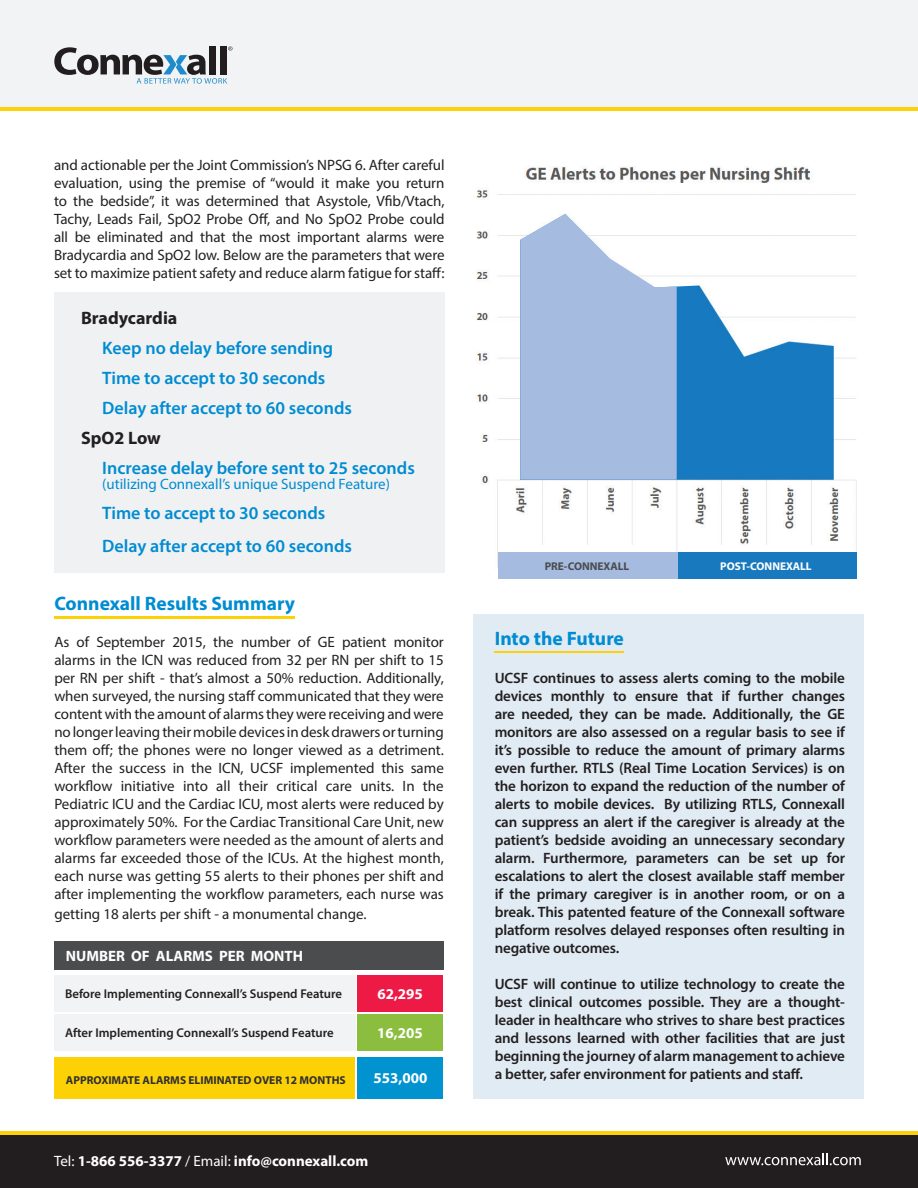
<style>
.page{position:relative;width:918px;height:1188px;background:#fff}
.page>*{position:absolute;margin:0;border:0;box-sizing:border-box;transform-origin:0 0}
.t1{font:700 19.5px "Myriad Pro";color:#008cd2}
.t2{font:600 18px/30px "Myriad Pro";color:#008cd2}
.t3{font:700 18px "Myriad Pro";color:#231f20}
.t4{font:15px/18px "Myriad Pro";color:#231f20;text-align:justify}
.t5{font:600 15px/18px "Myriad Pro";letter-spacing:-.01em;color:#231f20;text-align:justify}
.t6{font:700 15px "Myriad Pro";color:#fff}
.t7{font:15px "Myriad Pro";color:#008cd2}
.t8{font:600 12.75px "Myriad Pro";color:#231f20}
.t9{font:700 11.4px "Myriad Pro";color:#312f30}
.t10{font:700 11.25px "Myriad Pro";color:#fff}
.t11{font:700 11.25px "Myriad Pro";color:#4b4c4d}
.s1{font-weight:400}
</style>
<div class="page">
<div style="left:357px;top:1058px;width:86px;height:41px;background:#0093d0"></div>
<div style="left:55px;top:941px;width:389px;height:29px;background:#4b4c4d"></div>
<div style="left:357px;top:1014px;width:86px;height:36px;background:#8bbd3f"></div>
<div style="left:54px;top:1014px;width:301px;height:36px;background:#f2f3f4"></div>
<div style="left:357px;top:975px;width:86px;height:36px;background:#ed1a46"></div>
<div style="left:54px;top:975px;width:301px;height:36px;background:#f2f3f4"></div>
<div style="left:474px;top:614px;width:390px;height:485px;background:#e1ebf4"></div>
<div style="left:54px;top:292px;width:390px;height:280px;background:#f0f1f2"></div>
<div style="left:0;top:0;width:918px;height:108px;background:#f2f3f4"></div>
<svg style="left:54px;top:46px;width:179px;height:38px"></svg>
<div style="left:0;top:1134px;width:918px;height:54px;background:#221d1f"></div>
<svg style="left:725px;top:1153px;width:136px;height:12px"></svg>
<hr style="left:0;top:1131px;width:918px;height:3px;background:#fcd207">
<hr style="left:0;top:108px;width:918px;height:3px;background:#fcd207">
<hr style="left:494px;top:651px;width:130px;height:2px;background:#fcd207">
<hr style="left:54px;top:617px;width:240px;height:2px;background:#fcd207">
<div style="left:55px;top:1058px;width:300px;height:41px;background:#fcd207"></div>
<img style="left:476px;top:167px;width:381px;height:404px">
<div style="left:677px;top:552px;width:179px;height:27px;background:#1979bf"></div>
<div style="left:498px;top:552px;width:179px;height:27px;background:#a5bbe0"></div>
<svg style="left:520px;top:214px;width:157px;height:266px;background:#b0c4e4"></svg>
<p class="t4" style="left:54px;top:156px;width:392px">and actionable per the Joint Commission’s NPSG 6. After careful evaluation, using the premise of “would it make you return to the bedside”, it was determined that Asystole, Vfib/Vtach, Tachy, Leads Fail, SpO2 Probe Off, and No SpO2 Probe could all be eliminated and that the most important alarms were Bradycardia and SpO2 low. Below are the parameters that were set to maximize patient safety and reduce alarm fatigue for staff:</p>
<p class="t3" style="left:81px;top:306px;width:98px">Bradycardia</p>
<p class="t2" style="left:102px;top:333px;width:251px">Keep no delay before sending<br>Time to accept to 30 seconds<br>Delay after accept to 60 seconds</p>
<p class="t3" style="left:81px;top:426px;width:81px">SpO2 Low</p>
<p class="t2" style="left:102px;top:453px;width:314px">Increase delay before sent to 25 seconds</p>
<p class="t7" style="left:102px;top:475px;width:289px">(utilizing Connexall’s unique Suspend Feature)</p>
<p class="t2" style="left:102px;top:496px;width:251px;line-height:33px">Time to accept to 30 seconds<br>Delay after accept to 60 seconds</p>
<h1 class="t1" style="left:54px;top:590px;width:242px">Connexall Results Summary</h1>
<p class="t4" style="left:54px;top:633px;width:391px">As of September 2015, the number of GE patient monitor alarms in the ICN was reduced from 32 per RN per shift to 15 per RN per shift - that’s almost a 50% reduction. Additionally, when surveyed, the nursing staff communicated that they were content with the amount of alarms they were receiving and were no longer leaving their mobile devices in desk drawers or turning them off; the phones were no longer viewed as a detriment.<br>After the success in the ICN, UCSF implemented this same workflow initiative into all their critical care units. In the Pediatric ICU and the Cardiac ICU, most alerts were reduced by approximately 50%. For the Cardiac Transitional Care Unit, new workflow parameters were needed as the amount of alerts and alarms far exceeded those of the ICUs. At the highest month, each nurse was getting 55 alerts to their phones per shift and after implementing the workflow parameters, each nurse was</p>
<p class="t4" style="left:54px;top:904px;width:314px">getting 18 alerts per shift - a monumental change.</p>
<p class="t6" style="left:66px;top:946px;width:239px">NUMBER OF ALARMS PER MONTH</p>
<p class="t8" style="left:65px;top:986px;width:279px">Before Implementing Connexall’s Suspend Feature</p>
<p class="t6" style="left:377px;top:984px;width:47px">62,295</p>
<p class="t6" style="left:377px;top:1023px;width:47px">16,205</p>
<p class="t8" style="left:65px;top:1025px;width:270px">After Implementing Connexall’s Suspend Feature</p>
<p class="t9" style="left:66px;top:1073px;width:281px">APPROXIMATE ALARMS ELIMINATED OVER 12 MONTHS</p>
<p class="t6" style="left:374px;top:1068px;width:55px">553,000</p>
<p class="t6" style="left:54px;top:1151px;width:316px"><span class="s1">Tel:</span> 1-866 556-3377 <span class="s1">/ Email:</span> info@connexall.com</p>
<p class="t11" style="left:545px;top:559px;width:86px">PRE-CONNEXALL</p>
<p class="t10" style="left:720px;top:559px;width:93px">POST-CONNEXALL</p>
<h1 class="t1" style="left:495px;top:626px;width:131px">Into the Future</h1>
<p class="t5" style="left:495px;top:669px;width:352px">UCSF continues to assess alerts coming to the mobile devices monthly to ensure that if further changes are needed, they can be made. Additionally, the GE monitors are also assessed on a regular basis to see if it’s possible to reduce the amount of primary alarms even further. RTLS (Real Time Location Services) is on the horizon to expand the reduction of the number of alerts to mobile devices. By utilizing RTLS, Connexall can suppress an alert if the caregiver is already at the patient’s bedside avoiding an unnecessary secondary alarm. Furthermore, parameters can be set up for escalations to alert the closest available staff member if the primary caregiver is in another room, or on a break. This patented feature of the Connexall software platform resolves delayed responses often resulting in negative outcomes.</p>
<p class="t5" style="left:495px;top:975px;width:352px">UCSF will continue to utilize technology to create the best clinical outcomes possible. They are a thought&shy;leader in healthcare who strives to share best practices and lessons learned with other facilities that are just beginning the journey of alarm management to achieve a better, safer environment for patients and staff.</p>
</div>
